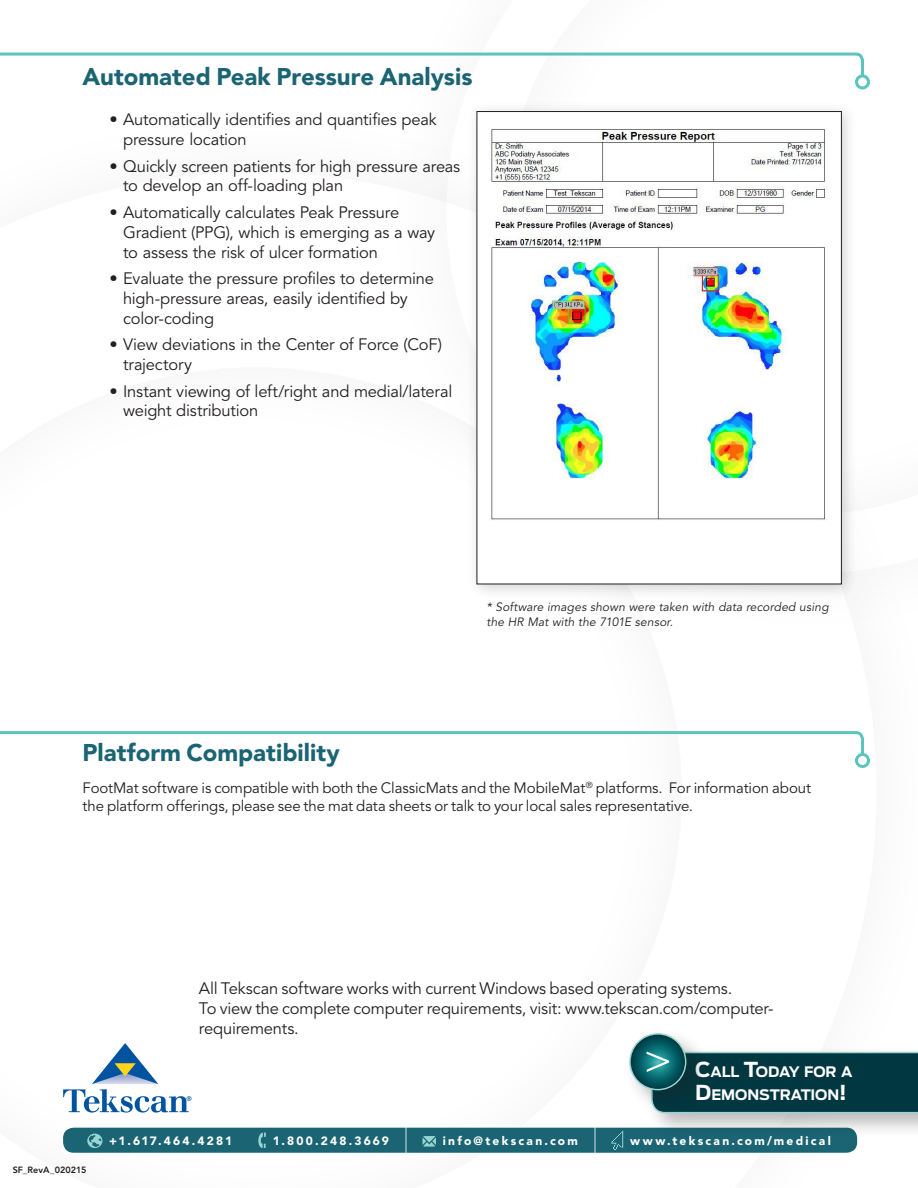
<style>
.page{position:relative;width:918px;height:1188px;background:#fff}
.page>*{position:absolute;margin:0;border:0;box-sizing:border-box;transform-origin:0 0}
.t1{font:900 34.8px "Avenir LT Std";color:#fff;scale:.17 1}
.Header_2_-_16pts{font:900 24px "Avenir LT Std";color:#1a6473}
.Body_Text_-_11pts{font:16.5px/19.8px "Avenir LT Std";letter-spacing:-.015em;color:#231f20}
.Body_Text_-_10pts{font:15px/18px "Avenir LT Std";letter-spacing:-.005em;color:#231f20}
.Call_out_on_colored{font:700 14.4px "Antenna";letter-spacing:-.005em;color:#fff}
.Caption_-_8pts{font:italic 12px/14.4px "Avenir LT Std";letter-spacing:.01em;color:#231f20}
.t2{font:900 12px "Avenir LT Std";letter-spacing:.185em;color:#fff}
.t3{font:800 9px "Avenir LT Std";color:#231f20}
.s1{font-size:20.55px}
</style>
<div class="page">
<div style="left:62px;top:1127px;width:796px;height:27px;background:#1a6473;border-radius:11px"></div>
<svg style="left:87px;top:1134px;width:15px;height:14px"></svg>
<svg style="left:258px;top:1132px;width:8px;height:16px"></svg>
<svg style="left:423px;top:1136px;width:13px;height:11px"></svg>
<svg style="left:611px;top:1131px;width:12px;height:19px"></svg>
<div style="left:62px;top:1126px;width:797px;height:28px;border:2px solid #fff;border-radius:11px"></div>
<svg style="left:63px;top:1043px;width:128px;height:70px"></svg>
<div style="left:646px;top:1046px;width:272px;height:92px;background:#231f20;opacity:.3"></div>
<div style="left:624px;top:1028px;width:87px;height:87px;background:#231f20;opacity:.3"></div>
<svg style="left:630px;top:1034px;width:56px;height:56px"></svg>
<svg style="left:647px;top:1052px;width:271px;height:61px;background:#0b434b"></svg>
<svg style="left:0;top:52px;width:866px;height:27px"></svg>
<div style="left:855px;top:74px;width:15px;height:15px;border:3px solid #5ac4bd;border-radius:50%"></div>
<svg style="left:0;top:731px;width:866px;height:27px"></svg>
<div style="left:855px;top:753px;width:15px;height:15px;border:3px solid #5ac4bd;border-radius:50%"></div>
<div style="left:466px;top:101px;width:392px;height:499px;background:#231f20;opacity:.2"></div>
<svg style="left:477px;top:111px;width:365px;height:473px"></svg>
<p class="Header_2_-_16pts" style="left:83px;top:62px;width:391px">Automated Peak Pressure Analysis</p>
<p class="Body_Text_-_11pts" style="left:123px;top:110px;width:315px;text-indent:-14px">• Automatically identifies and quantifies peak pressure location</p>
<p class="Body_Text_-_11pts" style="left:123px;top:157px;width:339px;text-indent:-14px">• Quickly screen patients for high pressure areas to develop an off-loading plan</p>
<p class="Body_Text_-_11pts" style="left:123px;top:203px;width:314px;text-indent:-14px">• Automatically calculates Peak Pressure<br>Gradient (PPG), which is emerging as a way to assess the risk of ulcer formation</p>
<p class="Body_Text_-_11pts" style="left:123px;top:269px;width:312px;text-indent:-14px">• Evaluate the pressure profiles to determine high-pressure areas, easily identified by color-coding</p>
<p class="Body_Text_-_11pts" style="left:123px;top:335px;width:320px;text-indent:-14px">• View deviations in the Center of Force (CoF) trajectory</p>
<p class="Body_Text_-_11pts" style="left:123px;top:382px;width:331px;text-indent:-14px">• Instant viewing of left/right and medial/lateral weight distribution</p>
<p class="Caption_-_8pts" style="left:487px;top:600px;width:344px">* Software images shown were taken with data recorded using the HR Mat with the 7101E sensor.</p>
<p class="Header_2_-_16pts" style="left:83px;top:738px;width:259px">Platform Compatibility</p>
<p class="Body_Text_-_10pts" style="left:83px;top:779px;width:730px">FootMat software is compatible with both the ClassicMats and the MobileMat<sup>®</sup> platforms. For information about the platform offerings, please see the mat data sheets or talk to your local sales representative.</p>
<p class="Body_Text_-_11pts" style="left:199px;top:979px;width:535px">All Tekscan software works with current Windows based operating systems.</p>
<p class="Body_Text_-_11pts" style="left:199px;top:999px;width:576px">To view the complete computer requirements, visit: www.tekscan.com/computer&shy;requirements.</p>
<p class="Call_out_on_colored" style="left:695px;top:1062px;width:159px"><span class="s1">C</span>ALL <span class="s1">T</span>ODAY FOR A</p>
<p class="Call_out_on_colored" style="left:695px;top:1085px;width:153px"><span class="s1">D</span>EMONSTRATION<span class="s1">!</span></p>
<p class="t3" style="left:13px;top:1165px;width:75px">SF_RevA_020215</p>
<p class="t2" style="left:109px;top:1134px;width:124px">+1.617.464.4281</p>
<p class="t2" style="left:273px;top:1134px;width:118px">1.800.248.3669</p>
<p class="t1" style="left:406px;top:1120px;width:9px">|</p>
<p class="t2" style="left:443px;top:1134px;width:137px">info@tekscan.com</p>
<p class="t1" style="left:595px;top:1120px;width:9px">|</p>
<p class="t2" style="left:630px;top:1134px;width:202px">www.tekscan.com/medical</p>
</div>
